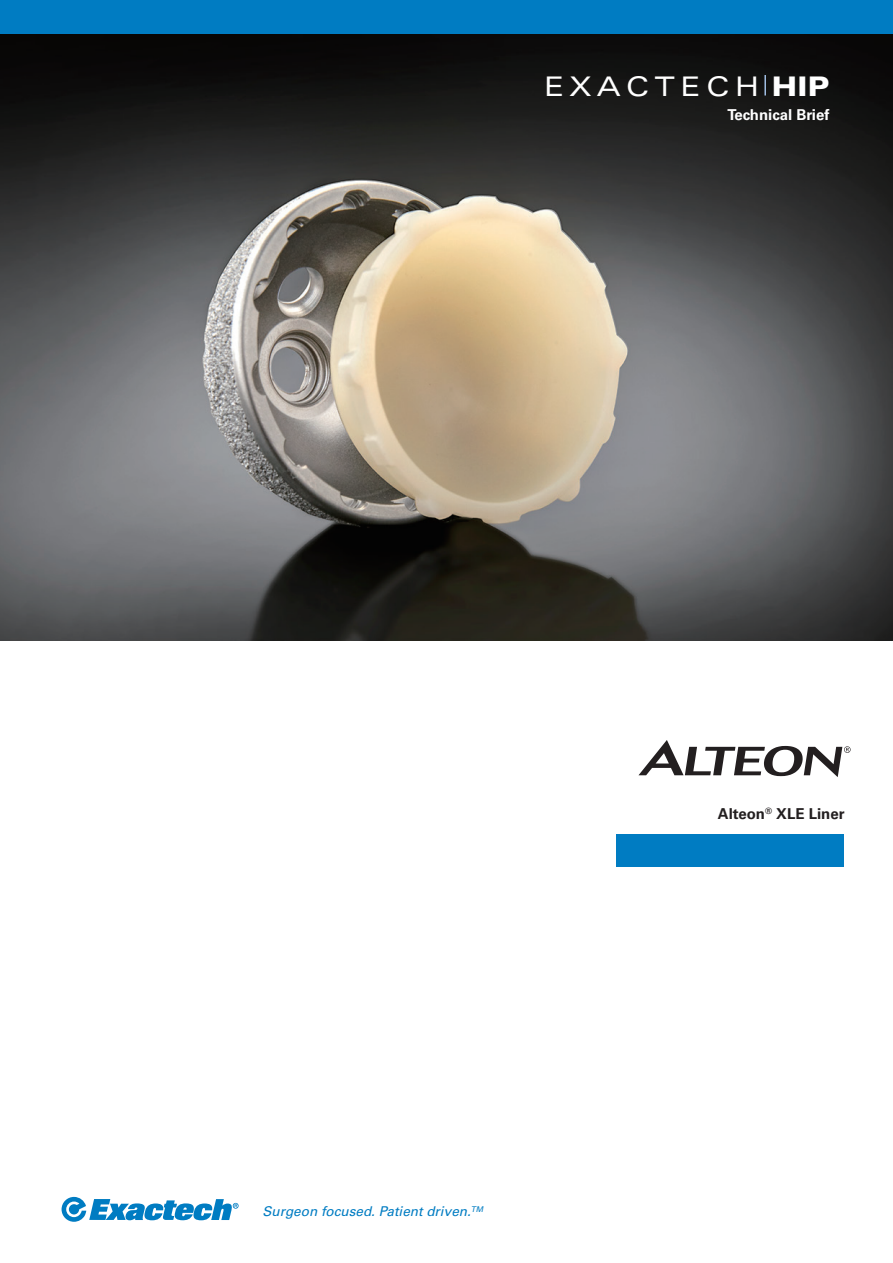
<style>
.page{position:relative;width:893px;height:1263px;background:#fff}
.page>*{position:absolute;margin:0;border:0;box-sizing:border-box;transform-origin:0 0}
.t1{font:expanded 27px "Univers LT Std";letter-spacing:.2em;color:#fff}
.t2{font:700 15px "Univers LT Std";color:#231f20}
.t3{font:700 15px "Univers LT Std";color:#fff}
.t4{font:italic 13.5px "Univers LT Std";color:#007cc2}
.s1{font-weight:900}
</style>
<div class="page">
<img style="left:0;top:33px;width:893px;height:607px">
<hr style="left:764px;top:75px;width:2px;height:21px;background:#a0bde2">
<div style="left:616px;top:834px;width:228px;height:33px;background:#007cc2"></div>
<div style="left:0;top:0;width:893px;height:33px;background:#007cc2"></div>
<svg style="left:638px;top:740px;width:213px;height:37px"></svg>
<svg style="left:62px;top:1197px;width:177px;height:25px"></svg>
<h1 class="t1" style="left:544px;top:70px;width:287px">EXACTECH <span class="s1">HIP</span></h1>
<p class="t3" style="left:727px;top:106px;width:103px">Technical Brief</p>
<p class="t4" style="left:262px;top:1204px;width:222px">Surgeon focused. Patient driven.<sup>TM</sup></p>
<p class="t2" style="left:718px;top:805px;width:128px">Alteon<sup>®</sup> XLE Liner</p>
</div>
